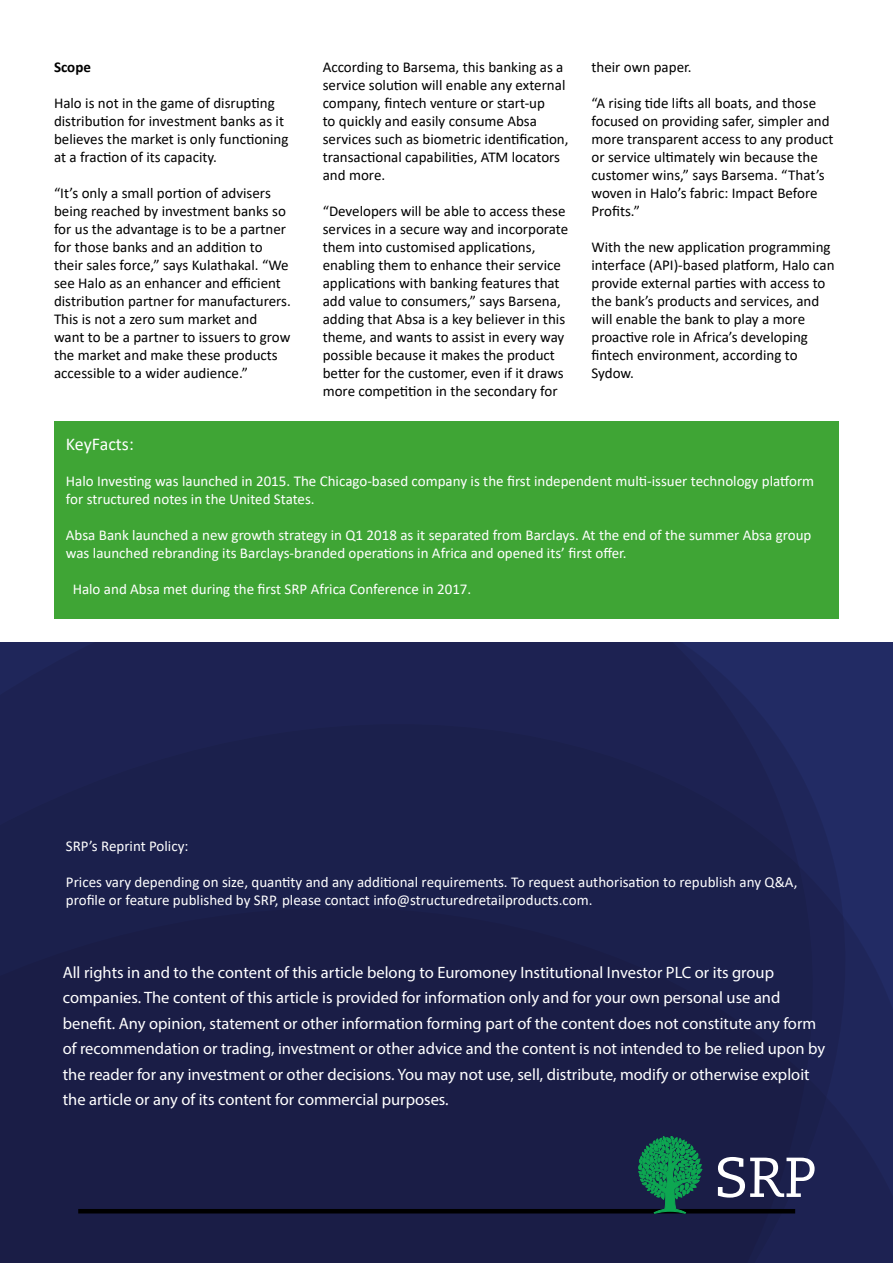
<style>
.page{position:relative;width:893px;height:1263px;background:#fff}
.page>*{position:absolute;margin:0;border:0;box-sizing:border-box;transform-origin:0 0}
.t1{font:18px "Calibri";color:#fff}
.t2{font:16.5px/25.5px "Myriad Pro";color:#fff}
.t3{font:15px/18px "Calibri";color:#000}
.t4{font:15px/18px "Calibri";color:#fff}
.t5{font:700 15px "Calibri";color:#000}
</style>
<div class="page">
<svg style="left:0;top:642px;width:893px;height:621px;fill:#1b204c"></svg>
<hr style="left:78px;top:1209px;width:717px;height:4px;background:#000">
<svg style="left:638px;top:1136px;width:64px;height:77px"></svg>
<svg style="left:718px;top:1157px;width:97px;height:40px"></svg>
<div style="left:54px;top:421px;width:785px;height:198px;background:#3fa535"></div>
<p class="t5" style="left:54px;top:56px;width:38px">Scope</p>
<p class="t3" style="left:54px;top:94px;width:236px">Halo is not in the game of disrupting distribution for investment banks as it believes the market is only functioning at a fraction of its capacity.</p>
<p class="t3" style="left:54px;top:184px;width:238px">“It’s only a small portion of advisers being reached by investment banks so for us the advantage is to be a partner for those banks and an addition to their sales force,” says Kulathakal. “We see Halo as an enhancer and efficient distribution partner for manufacturers.<br>This is not a zero sum market and want to be a partner to issuers to grow the market and make these products accessible to a wider audience.”</p>
<p class="t3" style="left:323px;top:58px;width:247px">According to Barsema, this banking as a service solution will enable any external company, fintech venture or start-up<br>to quickly and easily consume Absa services such as biometric identification, transactional capabilities, ATM locators and more.</p>
<p class="t3" style="left:323px;top:202px;width:247px">“Developers will be able to access these services in a secure way and incorporate them into customised applications, enabling them to enhance their service applications with banking features that add value to consumers,” says Barsena, adding that Absa is a key believer in this theme, and wants to assist in every way possible because it makes the product better for the customer, even if it draws more competition in the secondary for</p>
<p class="t3" style="left:591px;top:58px;width:102px">their own paper.</p>
<p class="t3" style="left:591px;top:94px;width:243px">“A rising tide lifts all boats, and those focused on providing safer, simpler and more transparent access to any product or service ultimately win because the customer wins,” says Barsema. “That’s woven in Halo’s fabric: Impact Before Profits.”</p>
<p class="t3" style="left:591px;top:238px;width:245px">With the new application programming interface (API)-based platform, Halo can provide external parties with access to the bank’s products and services, and will enable the bank to play a more proactive role in Africa’s developing fintech environment, according to Sydow.</p>
<p class="t1" style="left:66px;top:432px;width:69px">KeyFacts:</p>
<p class="t4" style="left:66px;top:472px;width:750px">Halo Investing was launched in 2015. The Chicago-based company is the first independent multi-issuer technology platform for structured notes in the United States.</p>
<p class="t4" style="left:66px;top:526px;width:747px">Absa Bank launched a new growth strategy in Q1 2018 as it separated from Barclays. At the end of the summer Absa group was launched rebranding its Barclays-branded operations in Africa and opened its’ first offer.</p>
<p class="t4" style="left:73px;top:580px;width:400px">Halo and Absa met during the first SRP Africa Conference in 2017.</p>
<p class="t4" style="left:66px;top:837px;width:124px">SRP’s Reprint Policy:</p>
<p class="t4" style="left:66px;top:873px;width:733px">Prices vary depending on size, quantity and any additional requirements. To request authorisation to republish any Q&amp;A, profile or feature published by SRP, please contact info@structuredretailproducts.com.</p>
<p class="t2" style="left:63px;top:959px;width:764px">All rights in and to the content of this article belong to Euromoney Institutional Investor PLC or its group companies. The content of this article is provided for information only and for your own personal use and benefit. Any opinion, statement or other information forming part of the content does not constitute any form of recommendation or trading, investment or other advice and the content is not intended to be relied upon by the reader for any investment or other decisions. You may not use, sell, distribute, modify or otherwise exploit the article or any of its content for commercial purposes.</p>
</div>
